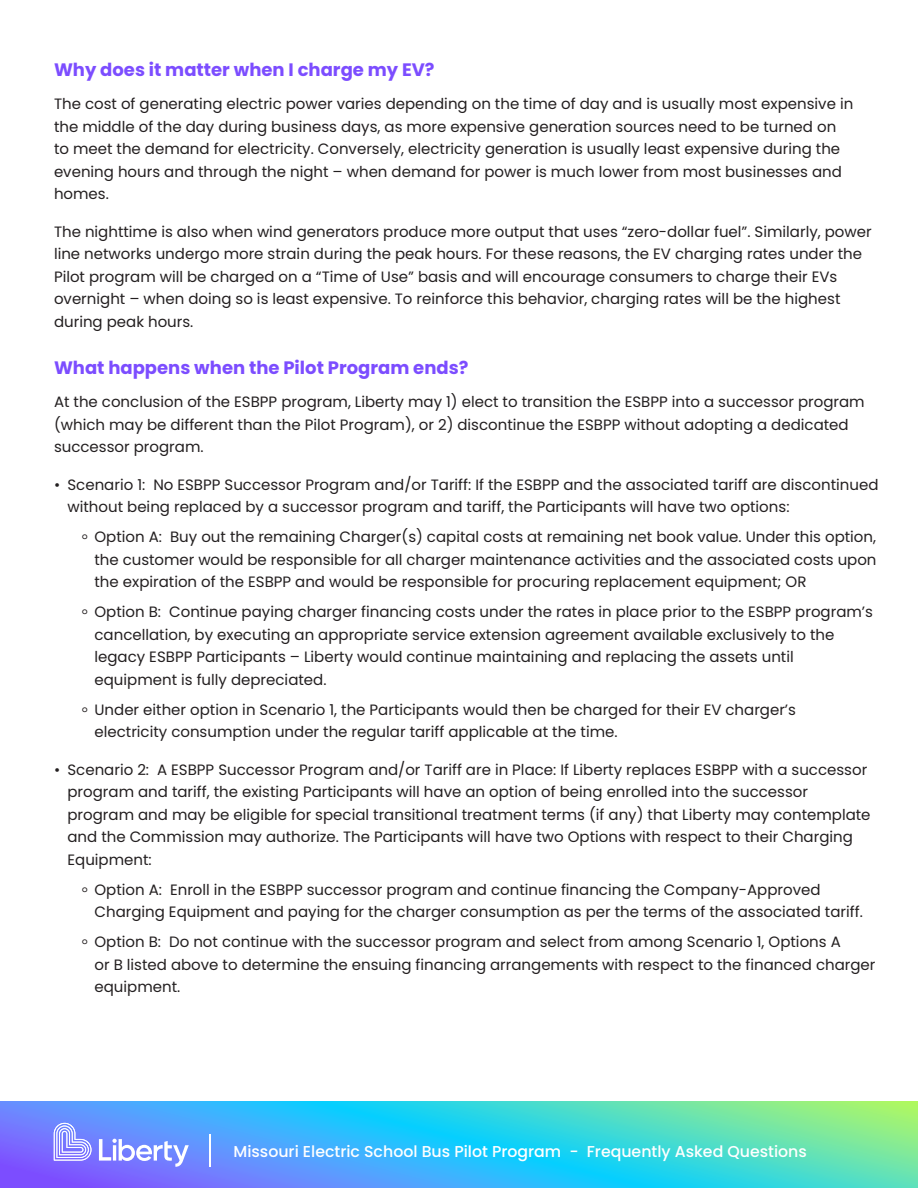
<style>
.page{position:relative;width:918px;height:1188px;background:#fff}
.page>*{position:absolute;margin:0;border:0;box-sizing:border-box;transform-origin:0 0}
.t1{font:700 18px "Poppins";color:#7c4dff}
.t2{font:500 15.75px "Poppins";color:#fff}
.t3{font:15px/22.5px "Poppins";color:#231f20}
</style>
<div class="page">
<svg style="left:0;top:1102px;width:918px;height:86px;background:#4cbde3"></svg>
<svg style="left:54px;top:1123px;width:37px;height:38px"></svg>
<svg style="left:99px;top:1139px;width:90px;height:28px"></svg>
<hr style="left:209px;top:1135px;width:2px;height:32px;background:#fff">
<p class="t1" style="left:54px;top:59px;width:382px">Why does it matter when I charge my EV?</p>
<p class="t3" style="left:54px;top:93px;width:801px">The cost of generating electric power varies depending on the time of day and is usually most expensive in the middle of the day during business days, as more expensive generation sources need to be turned on to meet the demand for electricity. Conversely, electricity generation is usually least expensive during the evening hours and through the night – when demand for power is much lower from most businesses and homes.</p>
<p class="t3" style="left:54px;top:220px;width:819px">The nighttime is also when wind generators produce more output that uses “zero-dollar fuel”. Similarly, power line networks undergo more strain during the peak hours. For these reasons, the EV charging rates under the Pilot program will be charged on a “Time of Use” basis and will encourage consumers to charge their EVs overnight – when doing so is least expensive. To reinforce this behavior, charging rates will be the highest during peak hours.</p>
<p class="t1" style="left:54px;top:358px;width:416px">What happens when the Pilot Program ends?</p>
<p class="t3" style="left:54px;top:391px;width:812px">At the conclusion of the ESBPP program, Liberty may 1) elect to transition the ESBPP into a successor program (which may be different than the Pilot Program), or 2) discontinue the ESBPP without adopting a dedicated successor program.</p>
<p class="t3" style="left:68px;top:473px;width:812px;text-indent:-14px">• Scenario 1: No ESBPP Successor Program and/or Tariff: If the ESBPP and the associated tariff are discontinued without being replaced by a successor program and tariff, the Participants will have two options:</p>
<p class="t3" style="left:94px;top:526px;width:784px;text-align:justify;text-indent:-14px">॰ Option A: Buy out the remaining Charger(s) capital costs at remaining net book value. Under this option, the customer would be responsible for all charger maintenance activities and the associated costs upon the expiration of the ESBPP and would be responsible for procuring replacement equipment; OR</p>
<p class="t3" style="left:94px;top:601px;width:780px;text-indent:-14px">॰ Option B: Continue paying charger financing costs under the rates in place prior to the ESBPP program’s cancellation, by executing an appropriate service extension agreement available exclusively to the legacy ESBPP Participants – Liberty would continue maintaining and replacing the assets until equipment is fully depreciated.</p>
<p class="t3" style="left:94px;top:698px;width:703px;text-indent:-14px">॰ Under either option in Scenario 1, the Participants would then be charged for their EV charger’s electricity consumption under the regular tariff applicable at the time.</p>
<p class="t3" style="left:68px;top:758px;width:805px;text-indent:-14px">• Scenario 2: A ESBPP Successor Program and/or Tariff are in Place: If Liberty replaces ESBPP with a successor program and tariff, the existing Participants will have an option of being enrolled into the successor program and may be eligible for special transitional treatment terms (if any) that Liberty may contemplate and the Commission may authorize. The Participants will have two Options with respect to their Charging Equipment:</p>
<p class="t3" style="left:94px;top:878px;width:770px;text-indent:-14px">॰ Option A: Enroll in the ESBPP successor program and continue financing the Company-Approved<br>Charging Equipment and paying for the charger consumption as per the terms of the associated tariff.</p>
<p class="t3" style="left:94px;top:931px;width:783px;text-indent:-14px">॰ Option B: Do not continue with the successor program and select from among Scenario 1, Options A<br>or B listed above to determine the ensuing financing arrangements with respect to the financed charger equipment.</p>
<p class="t2" style="left:234px;top:1142px;width:575px">Missouri Electric School Bus Pilot Program - Frequently Asked Questions</p>
</div>
